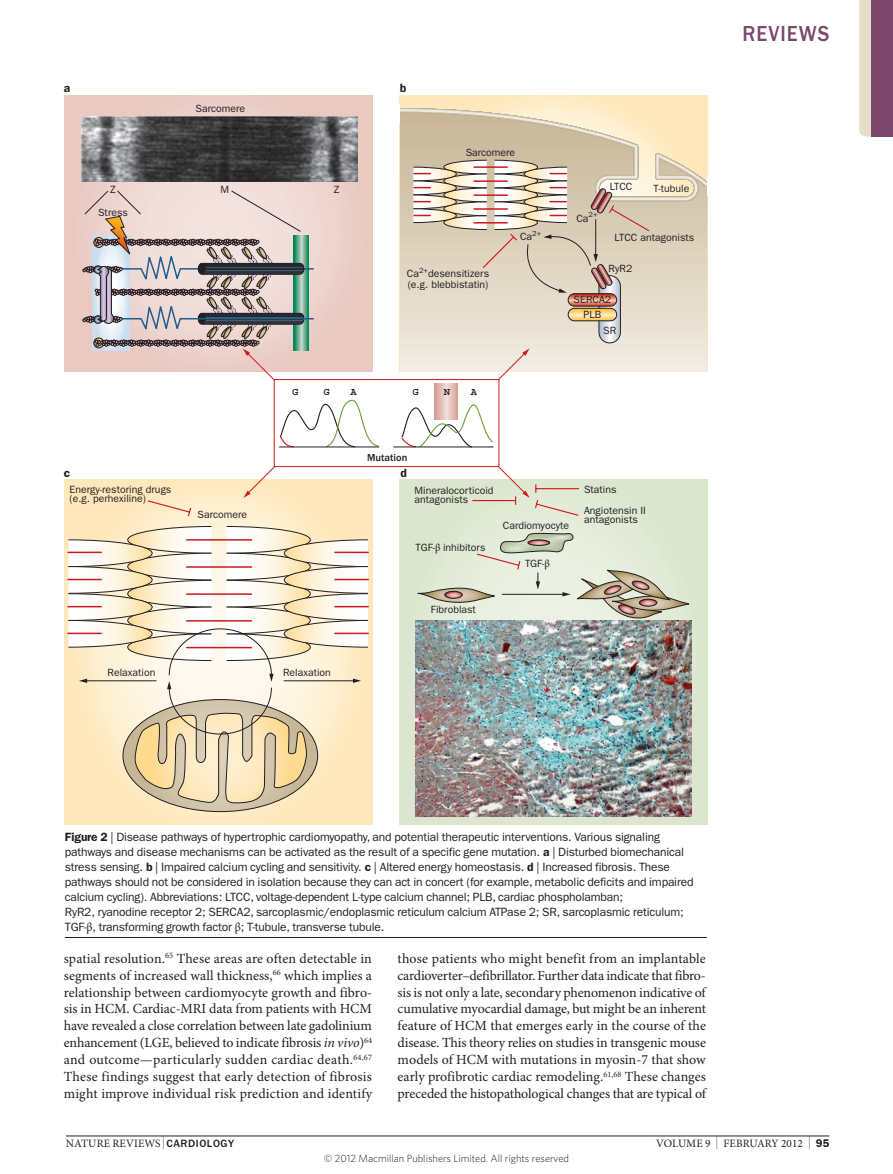
<style>
.page{position:relative;width:893px;height:1174px;background:#fff}
.page>*{position:absolute;margin:0;border:0;box-sizing:border-box;transform-origin:0 0}
.t1{font:500 22.5px "ITC Franklin Gothic Std";letter-spacing:.05em;color:#7b476a;scale:.9 1}
.Body_text{font:13.95px/17px "Minion Pro";letter-spacing:-.005em;color:#231f20;text-align:justify}
.Figure_caption{font:12px/15px "ITC Franklin Gothic Std";letter-spacing:-.015em;color:#231f20}
.t2{font:600 12px "ITC Franklin Gothic Std";color:#231f20}
.t3{font:11.25px "Minion Pro";letter-spacing:.01em;color:#231f20}
.t4{font:10.5px/9.1px "ITC Franklin Gothic Std";color:#231f20}
.t5{font:300 10.5px "Whitney";color:#231f20}
.t6{font:500 10.5px "ITC Franklin Gothic Std";color:#231f20}
.t7{font:700 10.5px "Courier Std";color:#231f20}
.s1{font-family:"Minion Pro Capt"}
.s2{font-weight:600}
.s3{font-family:"Minion Pro"}
.s4{font-style:italic}
.s5{font-size:12.9px}
.s6{font-family:"ITC Franklin Gothic Std";font-weight:500;font-size:10.95px}
.s7{font-family:"ITC Franklin Gothic Std";font-weight:600}
</style>
<div class="page">
<hr style="left:66px;top:1135px;width:763px;height:1px;background:#231f20">
<hr style="left:65px;top:937px;width:642px;height:1px;background:#231f20">
<svg style="left:65px;top:95px;width:308px;height:277px;background:#eaccc6"></svg>
<div style="left:400px;top:95px;width:307px;height:277px;background:linear-gradient(to right,#fee8be,#fee8be)"></div>
<svg style="left:400px;top:293px;width:307px;height:79px;background:#e9e2d4"></svg>
<svg style="left:65px;top:480px;width:308px;height:344px;background:#fde8bf"></svg>
<svg style="left:400px;top:480px;width:308px;height:344px;background:#dde6d1"></svg>
<hr style="left:502px;top:594px;width:62px;height:1px;background:#231f20">
<svg style="left:562px;top:592px;width:9px;height:4px"></svg>
<img style="left:82px;top:116px;width:276px;height:66px">
<svg style="left:304px;top:235px;width:5px;height:116px"></svg>
<hr style="left:180px;top:268px;width:134px;height:1px;background:#205e8d">
<hr style="left:180px;top:318px;width:134px;height:1px;background:#205e8d">
<svg style="left:536px;top:572px;width:4px;height:17px"></svg>
<svg style="left:471px;top:293px;width:179px;height:278px"></svg>
<svg style="left:399px;top:106px;width:309px;height:187px;background:#dcceb6"></svg>
<svg style="left:68px;top:526px;width:300px;height:285px"></svg>
<svg style="left:577px;top:570px;width:112px;height:51px;background:#c2beab"></svg>
<svg style="left:146px;top:499px;width:46px;height:18px"></svg>
<svg style="left:417px;top:584px;width:78px;height:22px;background:#c5c4b0"></svg>
<div style="left:445px;top:591px;width:17px;height:7px;border:1px solid #231f20;border-radius:50%"></div>
<img style="left:415px;top:621px;width:277px;height:195px">
<svg style="left:498px;top:466px;width:82px;height:50px"></svg>
<svg style="left:243px;top:466px;width:32px;height:32px"></svg>
<div style="left:274px;top:379px;width:225px;height:88px;background:#fff;border:1px solid #cd191d"></div>
<svg style="left:279px;top:399px;width:101px;height:49px"></svg>
<svg style="left:400px;top:348px;width:129px;height:100px"></svg>
<hr style="left:279px;top:446px;width:100px;height:1px;background:#231f20">
<hr style="left:393px;top:446px;width:100px;height:1px;background:#231f20">
<svg style="left:434px;top:384px;width:24px;height:35px"></svg>
<svg style="left:499px;top:533px;width:75px;height:21px;background:#b9c1ac"></svg>
<div style="left:528px;top:540px;width:22px;height:5px;border:1px solid #231f20;border-radius:50%"></div>
<svg style="left:83px;top:190px;width:221px;height:190px;background:#c8bbb9"></svg>
<svg style="left:859px;top:0;width:13px;height:137px;background:#ded3c6"></svg>
<div style="left:872px;top:0;width:21px;height:137px;background:#7b476a"></div>
<p class="t2" style="left:64px;top:81px;width:8px">a</p>
<p class="t4" style="left:196px;top:104px;width:51px">Sarcomere</p>
<p class="t4" style="left:98px;top:178px;width:31px;line-height:22.5px;text-align:center">Z<br>Stress</p>
<p class="t4" style="left:220px;top:185px;width:10px">M</p>
<p class="t4" style="left:334px;top:185px;width:7px">Z</p>
<p class="t2" style="left:400px;top:81px;width:8px">b</p>
<p class="t4" style="left:466px;top:148px;width:51px">Sarcomere</p>
<p class="t4" style="left:520px;top:232px;width:23px">Ca<sup>2+</sup></p>
<p class="t4" style="left:407px;top:268px;width:84px;line-height:10.5px">Ca<sup>2+</sup>desensitizers (e.g. blebbistatin)</p>
<p class="t7" style="left:292px;top:386px;width:8px">G</p>
<p class="t7" style="left:324px;top:386px;width:8px">G</p>
<p class="t7" style="left:351px;top:386px;width:8px">A</p>
<p class="t7" style="left:413px;top:386px;width:8px">G</p>
<p class="t7" style="left:444px;top:386px;width:8px">N</p>
<p class="t7" style="left:471px;top:386px;width:8px">A</p>
<p class="t6" style="left:367px;top:451px;width:42px">Mutation</p>
<p class="t2" style="left:64px;top:466px;width:8px">c</p>
<p class="t2" style="left:400px;top:466px;width:8px">d</p>
<p class="t4" style="left:576px;top:214px;width:23px">Ca<sup>2+</sup></p>
<p class="t4" style="left:610px;top:182px;width:24px">LTCC</p>
<p class="t4" style="left:654px;top:183px;width:37px">T-tubule</p>
<p class="t4" style="left:615px;top:233px;width:81px">LTCC antagonists</p>
<p class="t4" style="left:609px;top:264px;width:25px">RyR2</p>
<p class="t4" style="left:574px;top:292px;width:39px;line-height:14.5px;text-align:center">SERCA2<br>PLB</p>
<p class="t4" style="left:603px;top:326px;width:15px">SR</p>
<p class="t4" style="left:70px;top:485px;width:103px">Energy-restoring drugs (e.g. perhexiline)</p>
<p class="t4" style="left:198px;top:510px;width:51px">Sarcomere</p>
<p class="t4" style="left:108px;top:668px;width:49px">Relaxation</p>
<p class="t4" style="left:283px;top:668px;width:49px">Relaxation</p>
<p class="t4" style="left:415px;top:485px;width:81px">Mineralocorticoid antagonists</p>
<p class="t4" style="left:415px;top:542px;width:72px">TGF-<span class="s1">β</span> inhibitors</p>
<p class="t4" style="left:503px;top:521px;width:68px">Cardiomyocyte</p>
<p class="t4" style="left:525px;top:559px;width:27px">TGF-<span class="s1">β</span></p>
<p class="t4" style="left:431px;top:605px;width:47px">Fibroblast</p>
<p class="t4" style="left:584px;top:479px;width:63px;line-height:21px">Statins<br>Angiotensin II</p>
<p class="t4" style="left:584px;top:515px;width:55px">antagonists</p>
<h1 class="t1" style="left:742px;top:21px;width:98px">REVIEWS</h1>
<p class="Figure_caption" style="left:65px;top:829px;width:630px"><span class="s2">Figure 2</span> | Disease pathways of hypertrophic cardiomyopathy, and potential therapeutic interventions. Various signaling pathways and disease mechanisms can be activated as the result of a specific gene mutation. <span class="s2">a</span> | Disturbed biomechanical stress sensing. <span class="s2">b</span> | Impaired calcium cycling and sensitivity. <span class="s2">c</span> | Altered energy homeostasis. <span class="s2">d</span> | Increased fibrosis. These pathways should not be considered in isolation because they can act in concert (for example, metabolic deficits and impaired calcium cycling). Abbreviations: LTCC, voltage-dependent L‑type calcium channel; PLB, cardiac phospholamban;<br>RyR2, ryanodine receptor 2; SERCA2, sarcoplasmic/endoplasmic reticulum calcium ATPase 2; SR, sarcoplasmic reticulum; TGF‑<span class="s3">β</span>, transforming growth factor <span class="s3">β</span>; T‑tubule, transverse tubule.</p>
<p class="Body_text" style="left:64px;top:950px;width:310px">spatial resolution.<sup>65</sup> These areas are often detectable in segments of increased wall thickness,<sup>66</sup> which implies a relationship between cardiomyocyte growth and fibro&shy;sis in HCM. Cardiac-MRI data from patients with HCM have revealed a close correlation between late gadolinium enhancement (LGE, believed to indicate fibrosis <span class="s4">in vivo</span>)<sup>64 </sup>and outcome—particularly sudden cardiac death.<sup>64,67<br></sup>These findings suggest that early detection of fibrosis might improve individual risk prediction and identify</p>
<p class="Body_text" style="left:398px;top:950px;width:310px">those patients who might benefit from an implantable cardioverter–defibrillator. Further data indicate that fibro&shy;sis is not only a late, secondary phenomenon indicative of cumulative myocardial damage, but might be an inherent feature of HCM that emerges early in the course of the disease. This theory relies on studies in transgenic mouse models of HCM with mutations in myosin‑7 that show early profibrotic cardiac remodeling.<sup>61,68</sup> These changes preceded the histopathological changes that are typical of</p>
<p class="t3" style="left:66px;top:1136px;width:170px">NATURE REVIEWS <span class="s5">|</span> <span class="s6">CARDIOLOGY</span></p>
<p class="t3" style="left:656px;top:1136px;width:175px">VOLUME 9 <span class="s5">|</span> FEBRUARY 2012 <span class="s5">|</span> <span class="s7">95</span></p>
<p class="t5" style="left:324px;top:1151px;width:247px">© 2012 Macmillan Publishers Limited. All rights reserved</p>
</div>
